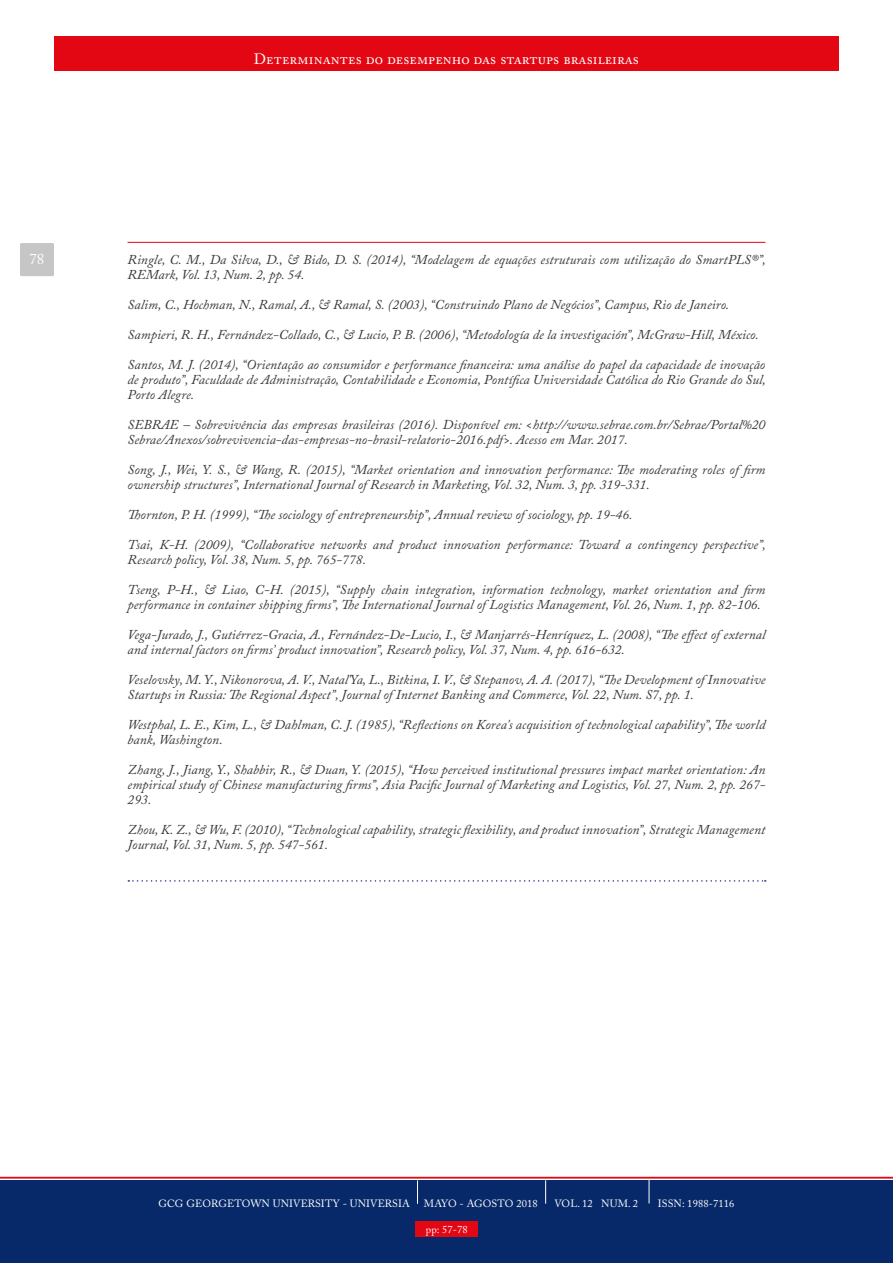
<style>
.page{position:relative;width:893px;height:1263px;background:#fff}
.page>*{position:absolute;margin:0;border:0;box-sizing:border-box;transform-origin:0 0}
.t1{font:15px "Adobe Caslon Pro";letter-spacing:.005em;color:#fff}
.t2{font:italic 13.5px/15px "Adobe Caslon Pro";letter-spacing:.005em;color:#3a3835}
.t3{font:10.5px "Adobe Caslon Pro";letter-spacing:.01em;color:#fff}
</style>
<div class="page">
<div style="left:54px;top:37px;width:785px;height:34px;background:#e30613"></div>
<div style="left:0;top:1180px;width:893px;height:83px;background:#082969"></div>
<svg style="left:0;top:1177px;width:893px;height:27px"></svg>
<div style="left:415px;top:1221px;width:63px;height:16px;background:#e30613"></div>
<div style="left:20px;top:243px;width:34px;height:33px;background:#c6c6c6;border-radius:2px"></div>
<hr style="left:128px;top:242px;width:637px;height:1px;background:#e30613">
<svg style="left:128px;top:880px;width:638px;height:2px"></svg>
<p class="t1" style="left:254px;top:50px;width:387px">Determinantes do desempenho das startups brasileiras</p>
<p class="t1" style="left:29px;top:250px;width:16px">78</p>
<p class="t2" style="left:128px;top:251px;width:640px">Ringle, C. M., Da Silva, D., &amp; Bido, D. S. (2014), “Modelagem de equações estruturais com utilização do SmartPLS®”,<br>REMark, Vol. 13, Num. 2, pp. 54.</p>
<p class="t2" style="left:128px;top:296px;width:603px">Salim, C., Hochman, N., Ramal, A., &amp; Ramal, S. (2003), “Construindo Plano de Negócios”, Campus, Rio de Janeiro.</p>
<p class="t2" style="left:128px;top:326px;width:633px">Sampieri, R. H., Fernández-Collado, C., &amp; Lucio, P. B. (2006), “Metodología de la investigación”, McGraw-Hill, México.</p>
<p class="t2" style="left:128px;top:356px;width:640px;text-align:justify">Santos, M. J. (2014), “Orientação ao consumidor e performance financeira: uma análise do papel da capacidade de inovação de produto”, Faculdade de Administração, Contabilidade e Economia, Pontífica Universidade Católica do Rio Grande do Sul, Porto Alegre.</p>
<p class="t2" style="left:128px;top:416px;width:639px">SEBRAE – Sobrevivência das empresas brasileiras (2016). Disponível em: &lt;http://www.sebrae.com.br/Sebrae/Portal%20<br>Sebrae/Anexos/sobrevivencia-das-empresas-no-brasil-relatorio-2016.pdf&gt;. Acesso em Mar. 2017.</p>
<p class="t2" style="left:128px;top:461px;width:639px">Song, J., Wei, Y. S., &amp; Wang, R. (2015), “Market orientation and innovation performance: The moderating roles of firm ownership structures”, International Journal of Research in Marketing, Vol. 32, Num. 3, pp. 319-331.</p>
<p class="t2" style="left:128px;top:506px;width:506px">Thornton, P. H. (1999), “The sociology of entrepreneurship”, Annual review of sociology, pp. 19-46.</p>
<p class="t2" style="left:128px;top:536px;width:640px">Tsai, K-H. (2009), “Collaborative networks and product innovation performance: Toward a contingency perspective”,<br>Research policy, Vol. 38, Num. 5, pp. 765-778.</p>
<p class="t2" style="left:128px;top:581px;width:639px">Tseng, P-H., &amp; Liao, C-H. (2015), “Supply chain integration, information technology, market orientation and firm performance in container shipping firms”, The International Journal of Logistics Management, Vol. 26, Num. 1, pp. 82-106.</p>
<p class="t2" style="left:128px;top:626px;width:639px">Vega-Jurado, J., Gutiérrez-Gracia, A., Fernández-De-Lucio, I., &amp; Manjarrés-Henríquez, L. (2008), “The effect of external and internal factors on firms’ product innovation”, Research policy, Vol. 37, Num. 4, pp. 616-632.</p>
<p class="t2" style="left:128px;top:671px;width:639px">Veselovsky, M. Y., Nikonorova, A. V., Natal'Ya, L., Bitkina, I. V., &amp; Stepanov, A. A. (2017), “The Development of Innovative<br>Startups in Russia: The Regional Aspect”, Journal of Internet Banking and Commerce, Vol. 22, Num. S7, pp. 1.</p>
<p class="t2" style="left:128px;top:716px;width:639px">Westphal, L. E., Kim, L., &amp; Dahlman, C. J. (1985), “Reflections on Korea's acquisition of technological capability”, The world bank, Washington.</p>
<p class="t2" style="left:128px;top:761px;width:639px;text-align:justify">Zhang, J., Jiang, Y., Shabbir, R., &amp; Duan, Y. (2015), “How perceived institutional pressures impact market orientation: An empirical study of Chinese manufacturing firms”, Asia Pacific Journal of Marketing and Logistics, Vol. 27, Num. 2, pp. 267- 293.</p>
<p class="t2" style="left:128px;top:821px;width:639px">Zhou, K. Z., &amp; Wu, F. (2010), “Technological capability, strategic flexibility, and product innovation”, Strategic Management<br>Journal, Vol. 31, Num. 5, pp. 547-561.</p>
<p class="t3" style="left:159px;top:1197px;width:253px">GCG GEORGETOWN UNIVERSITY - UNIVERSIA</p>
<p class="t3" style="left:424px;top:1197px;width:115px">MAYO - AGOSTO 2018</p>
<p class="t3" style="left:554px;top:1197px;width:85px">VOL. 12 NUM. 2</p>
<p class="t3" style="left:658px;top:1197px;width:78px">ISSN: 1988-7116</p>
<p class="t3" style="left:426px;top:1223px;width:43px">pp: 57-78</p>
</div>
